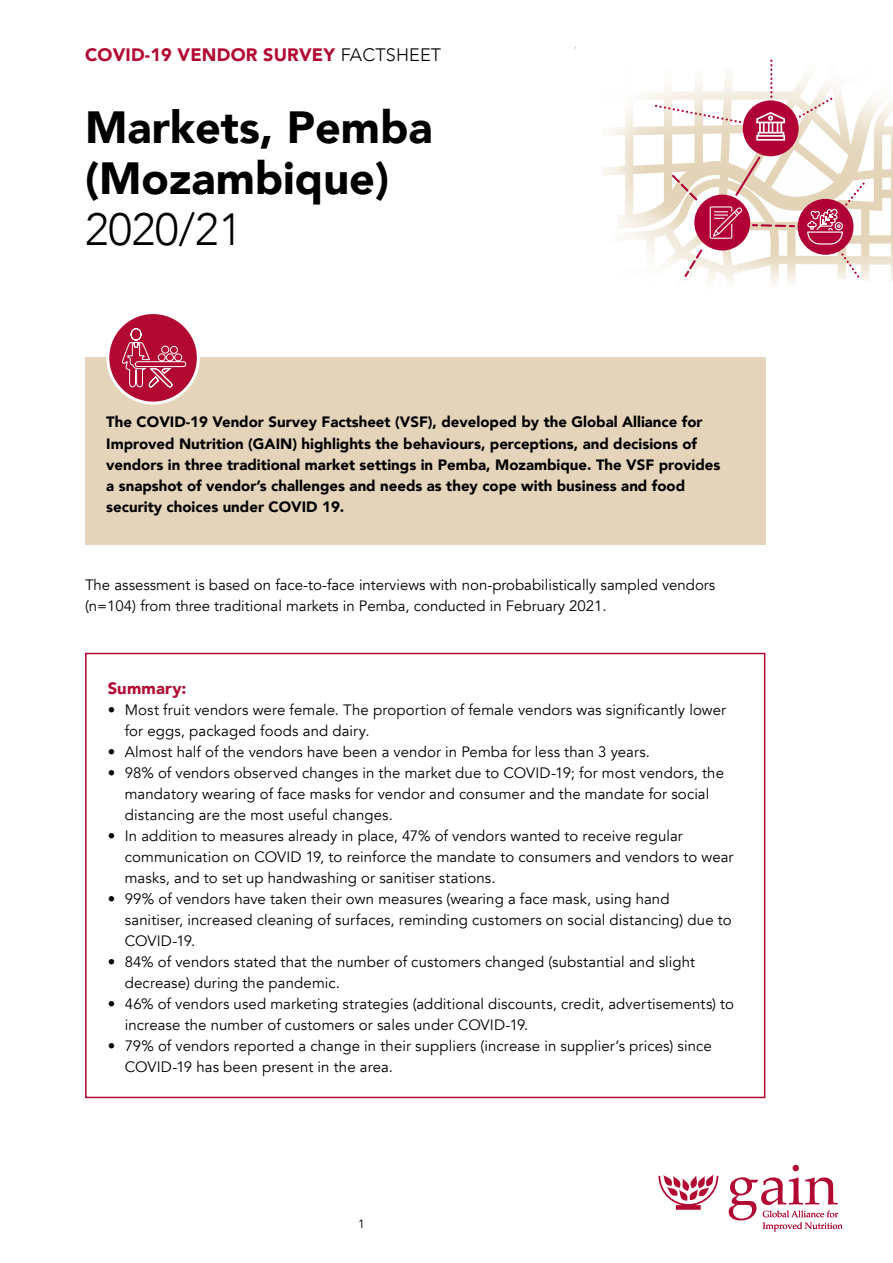
<style>
.page{position:relative;width:893px;height:1263px;background:#fff}
.page>*{position:absolute;margin:0;border:0;box-sizing:border-box;transform-origin:0 0}
.t1{font:900 45px/51px "Avenir";color:#000}
.t2{font:700 45px "Book Antiqua";color:#000}
.t3{font:300 45px "Avenir";color:#000}
.t4{font:900 18px "Avenir";letter-spacing:.01em;color:#b20933}
.t5{font:900 16.5px "Avenir";letter-spacing:.015em;color:#b20933}
.t6{font:15px/21px "Avenir";letter-spacing:.005em;color:#000}
.t7{font:900 15px/21px "Avenir";color:#000}
.t8{font:900 15px "Avenir";color:#a52b39}
.t9{font:14.7px "Myriad Pro";color:#000}
.t10{font:12px "Avenir";color:#000}
.s1{font-weight:400;color:#000}
.s2{font-weight:300;color:#000}
</style>
<div class="page">
<svg style="left:602px;top:59px;width:291px;height:225px"></svg>
<div style="left:85px;top:357px;width:680px;height:188px;background:#e4d4ba"></div>
<div style="left:85px;top:653px;width:680px;height:445px;border:2px solid #b20933"></div>
<svg style="left:108px;top:313px;width:90px;height:90px;background:#ba2348"></svg>
<div style="left:106px;top:311px;width:94px;height:94px;border:3px solid #fff;border-radius:50%"></div>
<svg style="left:658px;top:1174px;width:60px;height:36px"></svg>
<svg style="left:729px;top:1165px;width:114px;height:66px"></svg>
<svg style="left:121px;top:328px;width:66px;height:61px;background:#be3154"></svg>
<p class="t8" style="left:89px;top:39px;width:489px">URBAN GOVERNANCE FOR NUTRITION PROGRAMME <span class="s1">FACTSHEET</span></p>
<p class="t4" style="left:85px;top:39px;width:358px">COVID-19 VENDOR SURVEY <span class="s2">FACTSHEET</span></p>
<h1 class="t1" style="left:85px;top:100px;width:349px">Markets, Pemba (Mozambique)</h1>
<h1 class="t3" style="left:85px;top:203px;width:159px">2020/21</h1>
<h1 class="t2" style="left:89px;top:131px;width:338px">Urban Nutrition</h1>
<p class="t9" style="left:139px;top:403px;width:56px">nutrition</p>
<p class="t7" style="left:106px;top:411px;width:616px">The COVID-19 Vendor Survey Factsheet (VSF), developed by the Global Alliance for Improved Nutrition (GAIN) highlights the behaviours, perceptions, and decisions of vendors in three traditional market settings in Pemba, Mozambique. The VSF provides a snapshot of vendor’s challenges and needs as they cope with business and food security choices under COVID 19.</p>
<p class="t7" style="left:106px;top:414px;width:503px">The number of people living in urban environments is growing at a rapid rate. Urban living fundamentally changes how people eat, as they are more reliant on needing paid employment and are more lim&shy;ited with growing their own food. This shift towards more urban living</p>
<p class="t6" style="left:85px;top:574px;width:632px">The assessment is based on face-to-face interviews with non-probabilistically sampled vendors (n=104) from three traditional markets in Pemba, conducted in February 2021.</p>
<p class="t5" style="left:108px;top:674px;width:80px">Summary:</p>
<p class="t6" style="left:125px;top:699px;width:603px;text-indent:-17px">• Most fruit vendors were female. The proportion of female vendors was significantly lower for eggs, packaged foods and dairy.</p>
<p class="t6" style="left:108px;top:741px;width:544px">• Almost half of the vendors have been a vendor in Pemba for less than 3 years.</p>
<p class="t6" style="left:125px;top:762px;width:601px;text-indent:-17px">• 98% of vendors observed changes in the market due to COVID-19; for most vendors, the mandatory wearing of face masks for vendor and consumer and the mandate for social distancing are the most useful changes.</p>
<p class="t6" style="left:125px;top:825px;width:610px;text-indent:-17px">• In addition to measures already in place, 47% of vendors wanted to receive regular communication on COVID 19, to reinforce the mandate to consumers and vendors to wear masks, and to set up handwashing or sanitiser stations.</p>
<p class="t6" style="left:125px;top:888px;width:608px;text-indent:-17px">• 99% of vendors have taken their own measures (wearing a face mask, using hand sanitiser, increased cleaning of surfaces, reminding customers on social distancing) due to<br>COVID-19.</p>
<p class="t6" style="left:125px;top:951px;width:572px;text-indent:-17px">• 84% of vendors stated that the number of customers changed (substantial and slight decrease) during the pandemic.</p>
<p class="t6" style="left:125px;top:993px;width:611px;text-indent:-17px">• 46% of vendors used marketing strategies (additional discounts, credit, advertisements) to increase the number of customers or sales under COVID-19.</p>
<p class="t6" style="left:125px;top:1035px;width:588px;text-indent:-17px">• 79% of vendors reported a change in their suppliers (increase in supplier’s prices) since<br>COVID-19 has been present in the area.</p>
<p class="t10" style="left:358px;top:1217px;width:8px">1</p>
</div>
